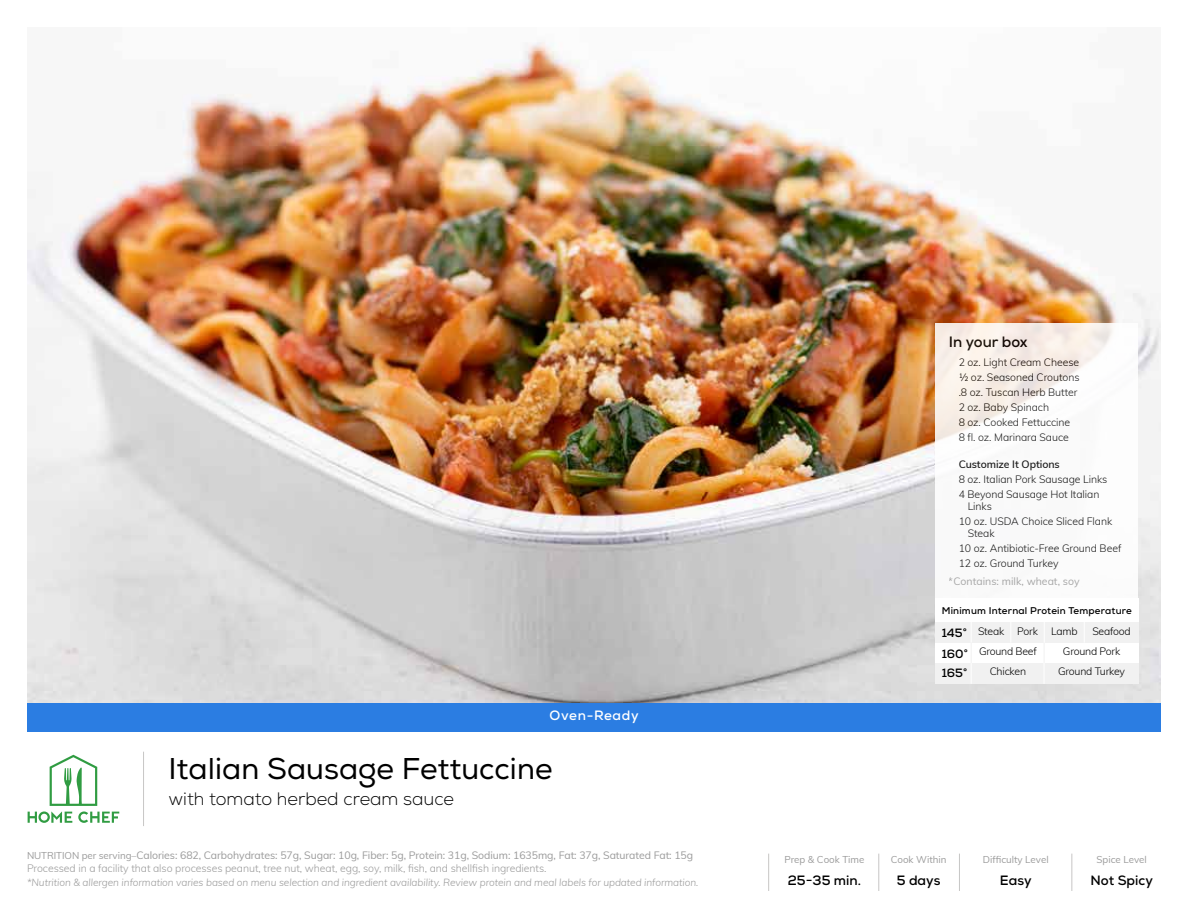
<style>
.page{position:relative;width:1188px;height:918px;background:#fff}
.page>*{position:absolute;margin:0;border:0;box-sizing:border-box;transform-origin:0 0}
.t1{font:30px "Nexa";color:#000}
.t2{font:300 18px "Nexa";color:#000}
.t3{font:700 15px "Nexa";color:#000}
.t4{font:700 13.5px "Nexa";color:#000}
.t5{font:700 13.5px "Nexa";letter-spacing:.05em;color:#fff}
.t6{font:700 12px/20px "Nexa";color:#000;text-align:justify}
.t7{font:300 10.5px/15px "Muli";letter-spacing:-.005em;color:#000}
.t8{font:10.5px/13.5px "Muli";letter-spacing:-.005em;color:#9a9a9a}
.t9{font:600 10.5px "Muli";letter-spacing:-.005em;color:#000}
.t10{font:italic 300 10.2px "Muli";letter-spacing:-.005em;color:#9a9a9a}
.t11{font:9.75px "Muli";color:#9a9a9a}
.t12{font:700 9.75px "Nexa";letter-spacing:.02em;color:#000}
.s1{font-size:9.75px}
.s2{font-weight:300}
</style>
<div class="page">
<img style="left:27px;top:42px;width:1134px;height:661px">
<hr style="left:143px;top:752px;width:1px;height:74px;background:#c7c6c5">
<hr style="left:878px;top:854px;width:1px;height:37px;background:#c7c6c5">
<hr style="left:768px;top:854px;width:1px;height:37px;background:#c7c6c5">
<hr style="left:959px;top:854px;width:1px;height:37px;background:#c7c6c5">
<hr style="left:1071px;top:854px;width:1px;height:37px;background:#c7c6c5">
<svg style="left:28px;top:755px;width:91px;height:68px"></svg>
<svg style="left:935px;top:323px;width:203px;height:276px"></svg>
<div style="left:935px;top:599px;width:203px;height:85px;background:#fff"></div>
<div style="left:935px;top:663px;width:203px;height:21px;background:#f1f1f1"></div>
<div style="left:935px;top:622px;width:203px;height:21px;background:#f1f1f1"></div>
<div style="left:27px;top:703px;width:1134px;height:28px;background:#2b7de2"></div>
<p class="t5" style="left:550px;top:707px;width:91px">Oven-Ready</p>
<h1 class="t1" style="left:168px;top:751px;width:386px">Italian Sausage Fettuccine</h1>
<h2 class="t2" style="left:168px;top:788px;width:287px">with tomato herbed cream sauce</h2>
<p class="t8" style="left:27px;top:848px;width:668px"><span class="s1">NUTRITION per serving–</span>Calories: 682, Carbohydrates: 57g, Sugar: 10g, Fiber: 5g, Protein: 31g, Sodium: 1635mg, Fat: 37g, Saturated Fat: 15g<br><span class="s2">Processed in a facility that also processes peanut, tree nut, wheat, egg, soy, milk, fish, and shellfish ingredients.</span></p>
<p class="t10" style="left:27px;top:875px;width:673px">*Nutrition &amp; allergen information varies based on menu selection and ingredient availability. Review protein and meal labels for updated information.</p>
<h3 class="t3" style="left:949px;top:332px;width:80px">In your box</h3>
<p class="t7" style="left:959px;top:354px;width:122px">2 oz. Light Cream Cheese ½ oz. Seasoned Croutons .8 oz. Tuscan Herb Butter<br>2 oz. Baby Spinach<br>8 oz. Cooked Fettuccine<br>8 fl. oz. Marinara Sauce</p>
<p class="t9" style="left:959px;top:456px;width:103px">Customize It Options</p>
<p class="t7" style="left:959px;top:471px;width:150px">8 oz. Italian Pork Sausage Links<br>4 Beyond Sausage Hot Italian</p>
<p class="t7" style="left:959px;top:498px;width:155px;text-indent:9px">Links<br>10 oz. USDA Choice Sliced Flank</p>
<p class="t7" style="left:959px;top:525px;width:164px;text-indent:9px">Steak<br>10 oz. Antibiotic-Free Ground Beef<br>12 oz. Ground Turkey</p>
<p class="t8" style="left:949px;top:574px;width:132px">*Contains: milk, wheat, soy</p>
<p class="t12" style="left:942px;top:604px;width:192px">Minimum Internal Protein Temperature</p>
<p class="t7" style="left:978px;top:623px;width:28px">Steak</p>
<p class="t7" style="left:1051px;top:623px;width:28px">Lamb</p>
<p class="t7" style="left:1092px;top:623px;width:40px">Seafood</p>
<p class="t7" style="left:1058px;top:664px;width:68px">Ground Turkey</p>
<p class="t7" style="left:1017px;top:623px;width:22px">Pork</p>
<p class="t7" style="left:990px;top:664px;width:38px">Chicken</p>
<p class="t6" style="left:942px;top:623px;width:28px">145° 160° 165°</p>
<p class="t7" style="left:979px;top:643px;width:59px">Ground Beef</p>
<p class="t7" style="left:1063px;top:643px;width:59px">Ground Pork</p>
<p class="t11" style="left:784px;top:853px;width:82px">Prep &amp; Cook Time</p>
<p class="t11" style="left:891px;top:853px;width:57px">Cook Within</p>
<p class="t11" style="left:983px;top:853px;width:67px">Difficulty Level</p>
<p class="t11" style="left:1097px;top:853px;width:52px">Spice Level</p>
<p class="t4" style="left:788px;top:872px;width:75px">25-35 min.</p>
<p class="t4" style="left:897px;top:871px;width:45px">5 days</p>
<p class="t4" style="left:1000px;top:872px;width:33px">Easy</p>
<p class="t4" style="left:1091px;top:872px;width:64px">Not Spicy</p>
</div>
